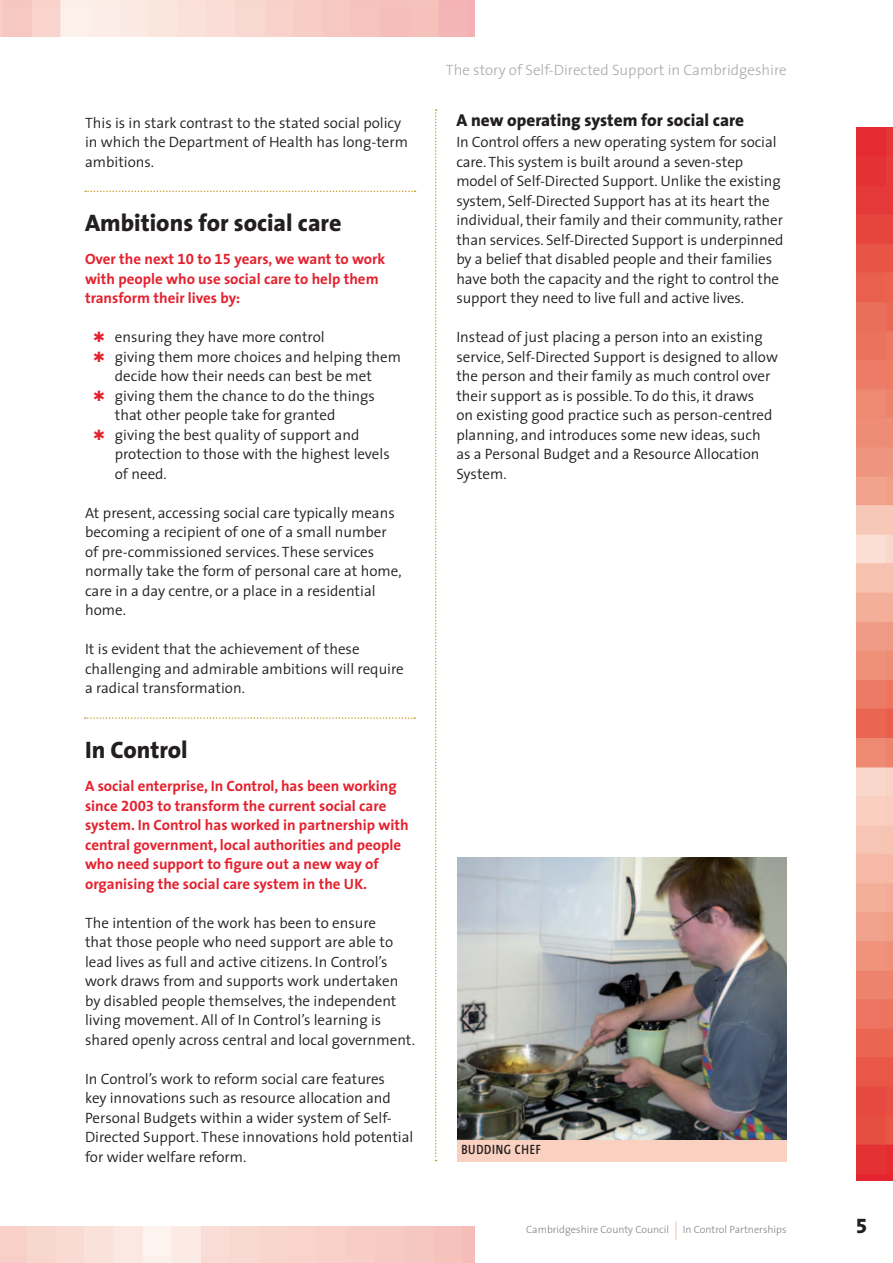
<style>
.page{position:relative;width:893px;height:1263px;background:#fff}
.page>*{position:absolute;margin:0;border:0;box-sizing:border-box;transform-origin:0 0}
.t1{font:800 24px "The Sans";color:#231f20}
.t2{font:21px "The Sans Extra Bold Expert";color:#231f20}
.t3{font:800 17.25px "The Sans";color:#231f20}
.t4{font:300 15px/19.5px "The Sans";color:#231f20}
.t5{font:700 15px/19.5px "The Sans";color:#e3222f}
.t6{font:300 15px "The Sans";color:#a8a9ad}
.t7{font:600 13.5px "The Sans Cd LF6";letter-spacing:.05em;color:#231f20}
.t8{font:300 10.5px "The Sans";color:#808285}
.s1{font-family:"The Sans Bold Expert";font-weight:400}
.s2{color:#e3222f}
.s3{font-family:"The Sans Cd LF2";font-weight:200;font-size:19.5px;color:#f7beac}
</style>
<div class="page">
<img style="left:856px;top:128px;width:37px;height:1053px">
<svg style="left:0;top:0;width:474px;height:37px"></svg>
<svg style="left:0;top:1226px;width:474px;height:37px;fill:#f8d6ce"></svg>
<svg style="left:435px;top:109px;width:2px;height:1052px"></svg>
<img style="left:457px;top:858px;width:330px;height:282px">
<svg style="left:85px;top:191px;width:331px;height:1px"></svg>
<svg style="left:85px;top:717px;width:330px;height:2px"></svg>
<div style="left:457px;top:1140px;width:330px;height:21px;background:#fad0c0"></div>
<p class="t4" style="left:85px;top:112px;width:325px">This is in stark contrast to the stated social policy in which the Department of Health has long-term ambitions.</p>
<h1 class="t1" style="left:85px;top:203px;width:258px">Ambitions for social care</h1>
<p class="t5" style="left:85px;top:249px;width:302px">Over the next <span class="s1">10</span> to <span class="s1">15</span> years, we want to work with people who use social care to help them transform their lives by:</p>
<p class="t4" style="left:94px;top:327px;width:233px"><span class="s2">✱</span> ensuring they have more control</p>
<p class="t4" style="left:94px;top:346px;width:309px"><span class="s2">✱</span> giving them more choices and helping them</p>
<p class="t4" style="left:115px;top:366px;width:259px">decide how their needs can best be met</p>
<p class="t4" style="left:94px;top:385px;width:283px"><span class="s2">✱</span> giving them the chance to do the things</p>
<p class="t4" style="left:115px;top:405px;width:222px">that other people take for granted</p>
<p class="t4" style="left:94px;top:424px;width:267px"><span class="s2">✱</span> giving the best quality of support and</p>
<p class="t4" style="left:115px;top:444px;width:276px">protection to those with the highest levels</p>
<p class="t4" style="left:115px;top:463px;width:54px">of need.</p>
<p class="t4" style="left:85px;top:502px;width:318px">At present, accessing social care typically means becoming a recipient of one of a small number of pre-commissioned services. These services normally take the form of personal care at home, care in a day centre, or a place in a residential home.</p>
<p class="t4" style="left:85px;top:639px;width:320px">It is evident that the achievement of these challenging and admirable ambitions will require a radical transformation.</p>
<h1 class="t1" style="left:85px;top:730px;width:104px">In Control</h1>
<p class="t5" style="left:85px;top:776px;width:325px">A social enterprise, In Control, has been working since <span class="s1">2003</span> to transform the current social care system. In Control has worked in partnership with central government, local authorities and people who need support to figure out a new way of organising the social care system in the UK.</p>
<p class="t4" style="left:85px;top:912px;width:332px">The intention of the work has been to ensure<br>that those people who need support are able to lead lives as full and active citizens. In Control’s work draws from and supports work undertaken by disabled people themselves, the independent living movement. All of In Control’s learning is shared openly across central and local government.</p>
<p class="t4" style="left:85px;top:1068px;width:330px">In Control’s work to reform social care features<br>key innovations such as resource allocation and Personal Budgets within a wider system of Self-Directed Support. These innovations hold potential for wider welfare reform.</p>
<p class="t6" style="left:446px;top:57px;width:342px">The story of Self-Directed Support in Cambridgeshire</p>
<p class="t3" style="left:456px;top:106px;width:289px">A new operating system for social care</p>
<p class="t4" style="left:456px;top:132px;width:329px">In Control offers a new operating system for social care. This system is built around a seven-step model of Self-Directed Support. Unlike the existing system, Self-Directed Support has at its heart the individual, their family and their community, rather than services. Self-Directed Support is underpinned by a belief that disabled people and their families have both the capacity and the right to control the support they need to live full and active lives.</p>
<p class="t4" style="left:456px;top:327px;width:323px">Instead of just placing a person into an existing service, Self-Directed Support is designed to allow the person and their family as much control over their support as is possible. To do this, it draws<br>on existing good practice such as person-centred planning, and introduces some new ideas, such as a Personal Budget and a Resource Allocation System.</p>
<p class="t7" style="left:461px;top:1143px;width:81px">BUDDING CHEF</p>
<p class="t8" style="left:526px;top:1221px;width:262px">Cambridgeshire County Council <span class="s3">|</span> I n Control Partnerships</p>
<h2 class="t2" style="left:856px;top:1208px;width:13px">5</h2>
</div>
